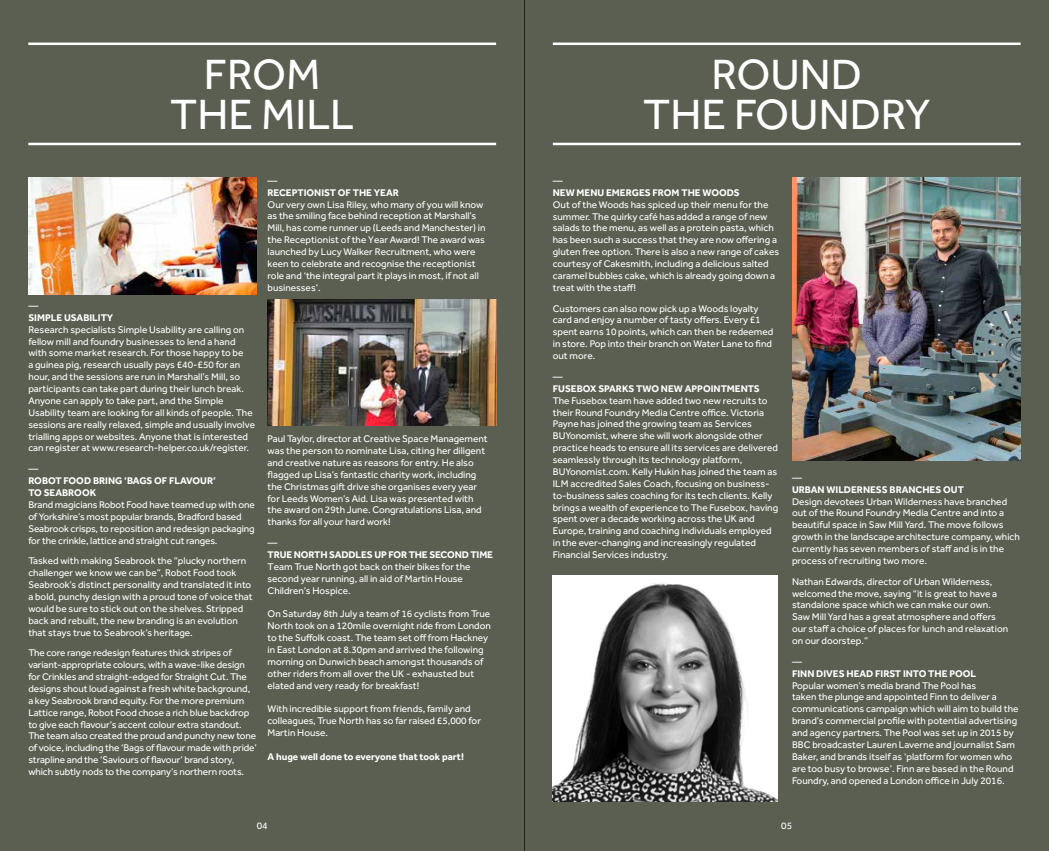
<style>
.page{position:relative;width:1049px;height:851px;background:#fff}
.page>*{position:absolute;margin:0;border:0;box-sizing:border-box;transform-origin:0 0}
.t1{font:43.75px/40px "Effra";color:#fff;text-align:center}
.t2{font:10px/11.9px "Effra";color:#fff}
.t3{font:700 10px/11.9px "Effra";color:#fff}
</style>
<div class="page">
<div style="left:524px;top:0;width:525px;height:850px;background:#5b5f51"></div>
<div style="left:0;top:0;width:524px;height:850px;background:#5b5f51"></div>
<hr style="left:28px;top:43px;width:468px;height:2px;background:#fff">
<hr style="left:28px;top:143px;width:468px;height:2px;background:#fff">
<img style="left:28px;top:177px;width:229px;height:117px">
<img style="left:268px;top:299px;width:228px;height:126px">
<hr style="left:553px;top:43px;width:467px;height:2px;background:#fff">
<hr style="left:553px;top:143px;width:467px;height:2px;background:#fff">
<img style="left:792px;top:177px;width:228px;height:284px">
<img style="left:553px;top:575px;width:225px;height:226px">
<h1 class="t1" style="left:170px;top:53px;width:186px">FROM<br>THE MILL</h1>
<p class="t2" style="left:28px;top:299px;width:11px">—</p>
<p class="t3" style="left:28px;top:311px;width:86px">SIMPLE USABILITY</p>
<p class="t2" style="left:28px;top:323px;width:228px">Research specialists Simple Usability are calling on fellow mill and foundry businesses to lend a hand with some market research. For those happy to be<br>a guinea pig, research usually pays £40-£50 for an hour, and the sessions are run in Marshall’s Mill, so participants can take part during their lunch break.<br>Anyone can apply to take part, and the Simple Usability team are looking for all kinds of people. The sessions are really relaxed, simple and usually involve trialling apps or websites. Anyone that is interested can register at www.research-helper.co.uk/register.</p>
<p class="t2" style="left:28px;top:463px;width:11px">—</p>
<p class="t3" style="left:28px;top:474px;width:189px">ROBOT FOOD BRING ‘BAGS OF FLAVOUR’<br>TO SEABROOK</p>
<p class="t2" style="left:28px;top:498px;width:228px">Brand magicians Robot Food have teamed up with one of Yorkshire’s most popular brands, Bradford based Seabrook crisps, to reposition and redesign packaging for the crinkle, lattice and straight cut ranges.</p>
<p class="t2" style="left:28px;top:554px;width:226px">Tasked with making Seabrook the “plucky northern challenger we know we can be”, Robot Food took Seabrook’s distinct personality and translated it into a bold, punchy design with a proud tone of voice that would be sure to stick out on the shelves. Stripped back and rebuilt, the new branding is an evolution that stays true to Seabrook’s heritage.</p>
<p class="t2" style="left:28px;top:646px;width:230px">The core range redesign features thick stripes of variant-appropriate colours, with a wave-like design for Crinkles and straight-edged for Straight Cut. The designs shout loud against a fresh white background, a key Seabrook brand equity. For the more premium Lattice range, Robot Food chose a rich blue backdrop to give each flavour’s accent colour extra standout.<br>The team also created the proud and punchy new tone of voice, including the ‘Bags of flavour made with pride’ strapline and the ‘Saviours of flavour’ brand story, which subtly nods to the company’s northern roots.</p>
<p class="t2" style="left:268px;top:174px;width:11px">—</p>
<p class="t3" style="left:268px;top:186px;width:133px">RECEPTIONIST OF THE YEAR</p>
<p class="t2" style="left:268px;top:198px;width:219px">Our very own Lisa Riley, who many of you will know as the smiling face behind reception at Marshall’s Mill, has come runner up (Leeds and Manchester) in the Receptionist of the Year Award! The award was launched by Lucy Walker Recruitment, who were keen to celebrate and recognise the receptionist role and ‘the integral part it plays in most, if not all businesses’.</p>
<p class="t2" style="left:268px;top:432px;width:222px">Paul Taylor, director at Creative Space Management was the person to nominate Lisa, citing her diligent and creative nature as reasons for entry. He also flagged up Lisa’s fantastic charity work, including the Christmas gift drive she organises every year for Leeds Women’s Aid. Lisa was presented with the award on 29th June. Congratulations Lisa, and thanks for all your hard work!</p>
<p class="t2" style="left:268px;top:536px;width:11px">—</p>
<p class="t3" style="left:268px;top:548px;width:227px">TRUE NORTH SADDLES UP FOR THE SECOND TIME</p>
<p class="t2" style="left:268px;top:560px;width:204px">Team True North got back on their bikes for the second year running, all in aid of Martin House<br>Children’s Hospice.</p>
<p class="t2" style="left:268px;top:608px;width:225px">On Saturday 8th July a team of 16 cyclists from True North took on a 120mile overnight ride from London to the Suffolk coast. The team set off from Hackney in East London at 8.30pm and arrived the following morning on Dunwich beach amongst thousands of other riders from all over the UK - exhausted but elated and very ready for breakfast!</p>
<p class="t2" style="left:268px;top:702px;width:215px">With incredible support from friends, family and colleagues, True North has so far raised £5,000 for<br>Martin House.</p>
<p class="t3" style="left:268px;top:750px;width:198px">A huge well done to everyone that took part!</p>
<h1 class="t1" style="left:643px;top:53px;width:288px">ROUND<br>THE FOUNDRY</h1>
<p class="t2" style="left:553px;top:174px;width:11px">—</p>
<p class="t3" style="left:553px;top:186px;width:188px">NEW MENU EMERGES FROM THE WOODS</p>
<p class="t2" style="left:553px;top:198px;width:228px">Out of the Woods has spiced up their menu for the summer. The quirky café has added a range of new salads to the menu, as well as a protein pasta, which has been such a success that they are now offering a gluten free option. There is also a new range of cakes courtesy of Cakesmith, including a delicious salted caramel bubbles cake, which is already going down a treat with the staff!</p>
<p class="t2" style="left:553px;top:302px;width:222px">Customers can also now pick up a Woods loyalty card and enjoy a number of tasty offers. Every £1 spent earns 10 points, which can then be redeemed in store. Pop into their branch on Water Lane to find out more.</p>
<p class="t2" style="left:553px;top:370px;width:11px">—</p>
<p class="t3" style="left:553px;top:382px;width:208px">FUSEBOX SPARKS TWO NEW APPOINTMENTS</p>
<p class="t2" style="left:553px;top:394px;width:227px">The Fusebox team have added two new recruits to their Round Foundry Media Centre office. Victoria Payne has joined the growing team as Services BUYonomist, where she will work alongside other practice heads to ensure all its services are delivered seamlessly through its technology platform, BUYonomist.com. Kelly Hukin has joined the team as ILM accredited Sales Coach, focusing on business&shy;to-business sales coaching for its tech clients. Kelly brings a wealth of experience to The Fusebox, having spent over a decade working across the UK and Europe, training and coaching individuals employed in the ever-changing and increasingly regulated Financial Services industry.</p>
<p class="t2" style="left:792px;top:471px;width:11px">—</p>
<p class="t3" style="left:792px;top:483px;width:173px">URBAN WILDERNESS BRANCHES OUT</p>
<p class="t2" style="left:792px;top:495px;width:229px">Design devotees Urban Wilderness have branched out of the Round Foundry Media Centre and into a beautiful space in Saw Mill Yard. The move follows growth in the landscape architecture company, which currently has seven members of staff and is in the process of recruiting two more.</p>
<p class="t2" style="left:792px;top:575px;width:218px">Nathan Edwards, director of Urban Wilderness, welcomed the move, saying “it is great to have a standalone space which we can make our own.<br>Saw Mill Yard has a great atmosphere and offers our staff a choice of places for lunch and relaxation on our doorstep.”</p>
<p class="t2" style="left:792px;top:655px;width:11px">—</p>
<p class="t3" style="left:792px;top:667px;width:186px">FINN DIVES HEAD FIRST INTO THE POOL</p>
<p class="t2" style="left:792px;top:679px;width:228px">Popular women’s media brand The Pool has<br>taken the plunge and appointed Finn to deliver a communications campaign which will aim to build the brand’s commercial profile with potential advertising and agency partners. The Pool was set up in 2015 by BBC broadcaster Lauren Laverne and journalist Sam Baker, and brands itself as ‘platform for women who are too busy to browse’. Finn are based in the Round Foundry, and opened a London office in July 2016.</p>
<p class="t2" style="left:257px;top:819px;width:12px">04</p>
<p class="t2" style="left:781px;top:819px;width:12px">05</p>
</div>
